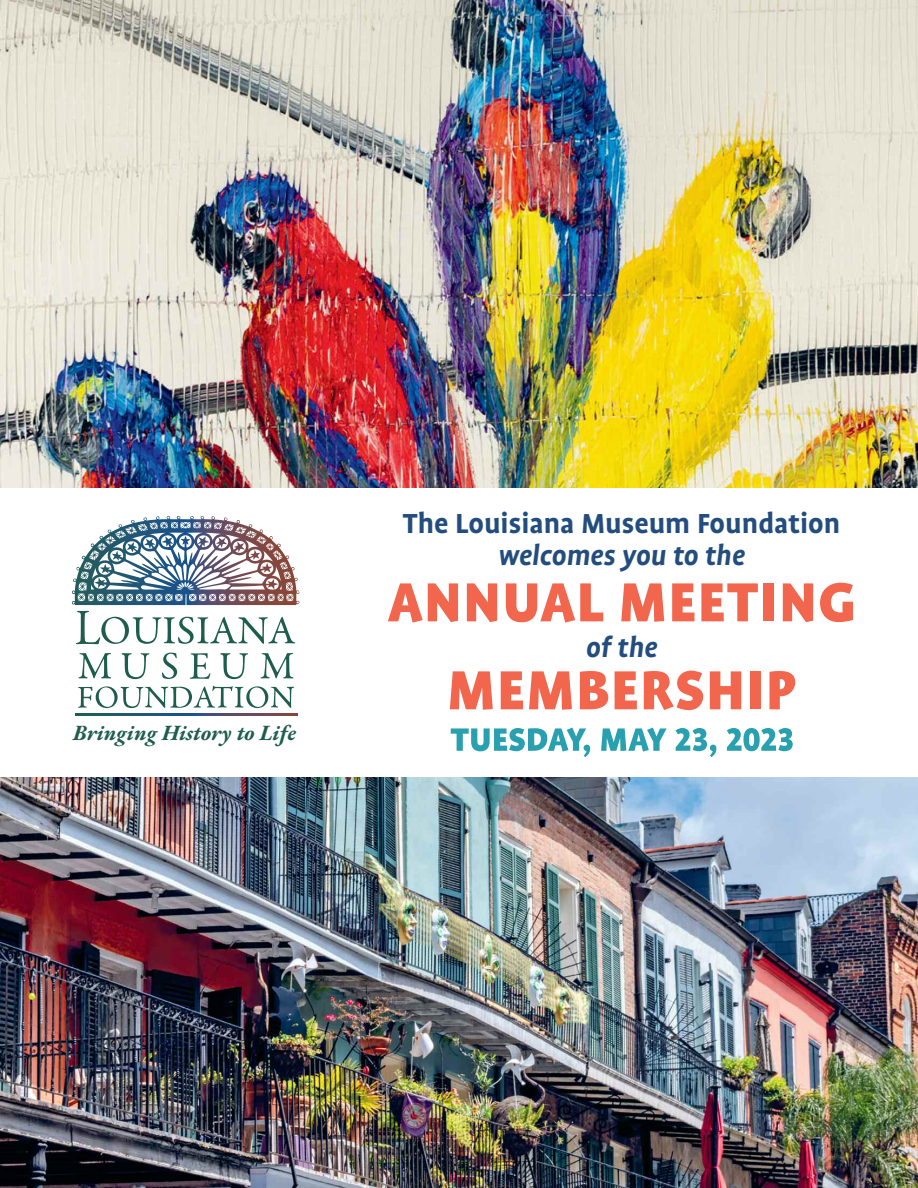
<style>
.page{position:relative;width:918px;height:1188px;background:#fff}
.page>*{position:absolute;margin:0;border:0;box-sizing:border-box;transform-origin:0 0}
.t1{font:900 63px "Profile Pro";letter-spacing:.02em;color:#f2664e}
.t2{font:700 31.5px "Profile Pro";color:#224d7e}
.t3{font:italic 700 31.5px "Profile Pro";color:#224d7e}
.t4{font:italic 700 21.75px "EB Garamond";color:#1e5d4d}
</style>
<div class="page">
<img style="left:0;top:0;width:918px;height:1188px">
<div style="left:0;top:488px;width:918px;height:288px;background:#fff"></div>
<svg style="left:78px;top:653px;width:33px;height:25px"></svg>
<svg style="left:122px;top:653px;width:27px;height:26px"></svg>
<svg style="left:162px;top:652px;width:15px;height:27px"></svg>
<svg style="left:190px;top:653px;width:20px;height:26px"></svg>
<svg style="left:220px;top:653px;width:28px;height:26px"></svg>
<svg style="left:261px;top:653px;width:32px;height:25px"></svg>
<svg style="left:76px;top:713px;width:222px;height:3px"></svg>
<svg style="left:78px;top:686px;width:216px;height:22px"></svg>
<svg style="left:72px;top:516px;width:227px;height:128px"></svg>
<svg style="left:451px;top:728px;width:139px;height:29px"></svg>
<svg style="left:601px;top:728px;width:66px;height:24px"></svg>
<svg style="left:676px;top:728px;width:40px;height:29px"></svg>
<svg style="left:727px;top:728px;width:66px;height:23px"></svg>
<p class="t4" style="left:73px;top:719px;width:224px">Bringing History to Life</p>
<p class="t2" style="left:403px;top:505px;width:439px">The Louisiana Museum Foundation</p>
<p class="t3" style="left:498px;top:537px;width:248px">welcomes you to the</p>
<h1 class="t1" style="left:387px;top:563px;width:470px">ANNUAL MEETING</h1>
<p class="t3" style="left:586px;top:629px;width:73px">of the</p>
<h1 class="t1" style="left:447px;top:651px;width:351px">MEMBERSHIP</h1>
</div>
